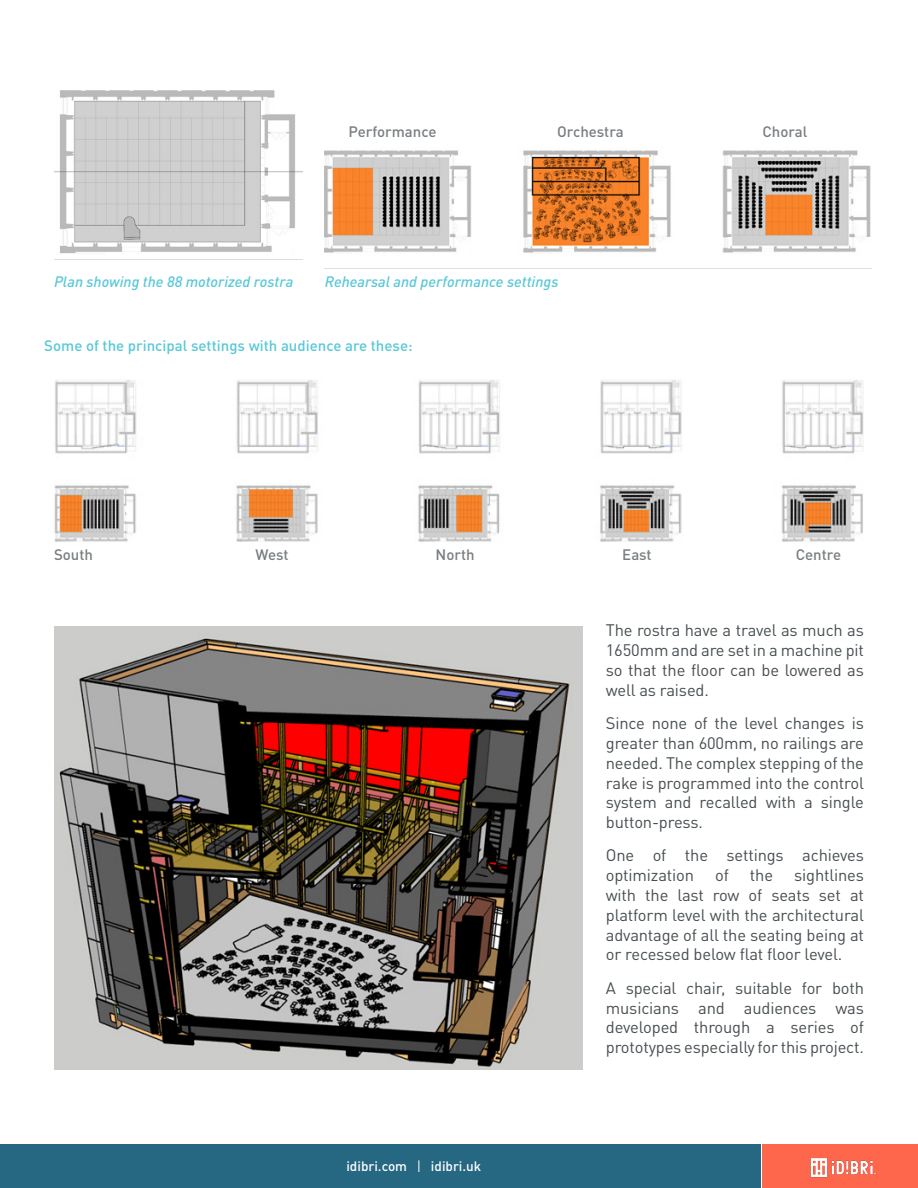
<style>
.page{position:relative;width:918px;height:1188px;background:#fff}
.page>*{position:absolute;margin:0;border:0;box-sizing:border-box;transform-origin:0 0}
.t1{font:16.5px/19.8px "DIN Pro";letter-spacing:-.01em;color:#474e51;text-align:justify}
.t2{font:italic 500 15px "DIN Pro";color:#59c8d7}
.t3{font:500 15px "DIN Pro";color:#797e81}
.t4{font:500 15px "DIN Pro";color:#59c8d7}
.t5{font:500 13.5px "DIN Pro";color:#fff}
.s1{font-weight:400}
</style>
<div class="page">
<div style="left:0;top:1145px;width:761px;height:43px;background:#266782"></div>
<div style="left:762px;top:1145px;width:156px;height:43px;background:#ff674d"></div>
<img style="left:810px;top:1158px;width:67px;height:19px">
<img style="left:54px;top:626px;width:529px;height:444px">
<img style="left:54px;top:90px;width:248px;height:164px">
<img style="left:325px;top:150px;width:546px;height:103px">
<img style="left:53px;top:380px;width:811px;height:162px">
<p class="t3" style="left:348px;top:119px;width:90px">Performance</p>
<p class="t3" style="left:557px;top:119px;width:68px">Orchestra</p>
<p class="t3" style="left:762px;top:119px;width:47px">Choral</p>
<p class="t2" style="left:54px;top:270px;width:241px">Plan showing the 88 motorized rostra</p>
<p class="t2" style="left:325px;top:270px;width:235px">Rehearsal and performance settings</p>
<p class="t4" style="left:44px;top:334px;width:370px">Some of the principal settings with audience are these:</p>
<p class="t3" style="left:54px;top:543px;width:41px">South</p>
<p class="t3" style="left:256px;top:543px;width:35px">West</p>
<p class="t3" style="left:436px;top:543px;width:41px">North</p>
<p class="t3" style="left:622px;top:543px;width:31px">East</p>
<p class="t3" style="left:796px;top:543px;width:47px">Centre</p>
<p class="t5" style="left:346px;top:1155px;width:136px">idibri.com <span class="s1">|</span> idibri.uk</p>
<p class="t1" style="left:606px;top:619px;width:260px">The rostra have a travel as much as 1650mm and are set in a machine pit so that the floor can be lowered as well as raised.</p>
<p class="t1" style="left:606px;top:712px;width:260px">Since none of the level changes is greater than 600mm, no railings are needed. The complex stepping of the rake is programmed into the control system and recalled with a single button-press.</p>
<p class="t1" style="left:606px;top:844px;width:260px">One of the settings achieves optimization</p>
<p class="t1" style="left:715px;top:864px;width:15px">of</p>
<p class="t1" style="left:750px;top:864px;width:25px">the</p>
<p class="t1" style="left:606px;top:864px;width:260px;text-indent:188px">sightlines with the last row of seats set at platform level with the architectural advantage of all the seating being at or recessed below flat floor level.</p>
<p class="t1" style="left:606px;top:976px;width:260px">A special chair, suitable for both musicians and audiences was developed through a series of prototypes especially for this project.</p>
</div>
